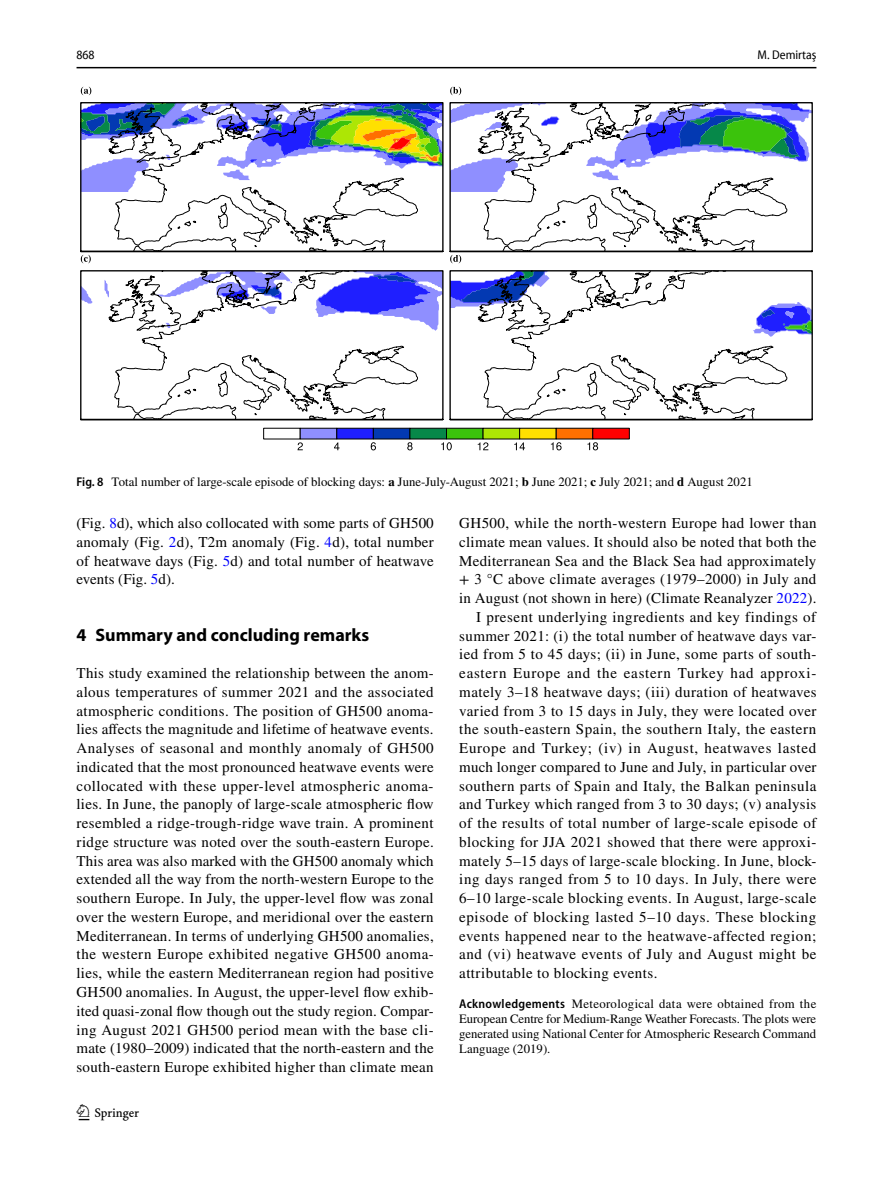
<style>
.page{position:relative;width:893px;height:1187px;background:#fff}
.page>*{position:absolute;margin:0;border:0;box-sizing:border-box;transform-origin:0 0}
.t1{font:22.5px "Springnew Regular 2";color:#000}
.t2{font:700 18px "Myriad Pro";color:#000}
.t3{font:15px/18.8px "STIX";letter-spacing:.03em;color:#000;text-align:justify}
.t4{font:15px "STIX";letter-spacing:.05em;color:#000}
.t5{font:12.75px/15px "STIX";color:#000;text-align:justify}
.t6{font:semi-condensed 12.75px "Myriad Pro Unic";color:#000}
.t7{font:12.75px "Myriad Pro Unic Semi Condensed 2";color:#000}
.s1{font-family:"Myriad Pro";font-weight:600;font-stretch:semi-condensed}
.s2{font-weight:700}
.s3{color:#00f}
</style>
<div class="page">
<hr style="left:77px;top:67px;width:739px;height:1px;background:#000">
<svg style="left:81px;top:87px;width:10px;height:8px"></svg>
<svg style="left:80px;top:102px;width:364px;height:151px"></svg>
<svg style="left:450px;top:87px;width:11px;height:8px"></svg>
<svg style="left:449px;top:102px;width:364px;height:151px"></svg>
<svg style="left:81px;top:255px;width:10px;height:8px"></svg>
<svg style="left:80px;top:270px;width:364px;height:151px"></svg>
<svg style="left:450px;top:255px;width:11px;height:8px"></svg>
<svg style="left:449px;top:270px;width:364px;height:151px"></svg>
<div style="left:300px;top:428px;width:37px;height:11px;background:#8f8fff"></div>
<div style="left:336px;top:428px;width:38px;height:11px;background:#1f1fff"></div>
<div style="left:373px;top:428px;width:37px;height:11px;background:#0339b2;border:1px solid #000"></div>
<div style="left:410px;top:428px;width:37px;height:11px;background:#068849;border:1px solid #000"></div>
<div style="left:446px;top:428px;width:37px;height:11px;background:#3bc30c;border:1px solid #000"></div>
<div style="left:483px;top:428px;width:37px;height:11px;background:#ade605"></div>
<div style="left:519px;top:428px;width:37px;height:11px;background:#ffe000"></div>
<div style="left:556px;top:428px;width:37px;height:11px;background:#ff7000"></div>
<div style="left:592px;top:428px;width:38px;height:11px;background:#f00"></div>
<svg style="left:298px;top:442px;width:5px;height:8px"></svg>
<svg style="left:334px;top:442px;width:5px;height:8px"></svg>
<svg style="left:371px;top:442px;width:5px;height:8px"></svg>
<svg style="left:407px;top:442px;width:6px;height:8px"></svg>
<svg style="left:441px;top:442px;width:11px;height:8px"></svg>
<svg style="left:478px;top:442px;width:10px;height:8px"></svg>
<svg style="left:514px;top:442px;width:11px;height:8px"></svg>
<svg style="left:551px;top:442px;width:11px;height:8px"></svg>
<svg style="left:587px;top:442px;width:11px;height:8px"></svg>
<p class="t7" style="left:77px;top:50px;width:20px">868</p>
<p class="t6" style="left:758px;top:50px;width:60px">M. Demirtaş</p>
<p class="t5" style="left:77px;top:474px;width:678px"><span class="s1">Fig. 8</span> Total number of large-scale episode of blocking days: <span class="s2">a</span> June-July-August 2021; <span class="s2">b</span> June 2021; <span class="s2">c</span> July 2021; and <span class="s2">d</span> August 2021</p>
<p class="t3" style="left:77px;top:514px;width:359px">(Fig. <span class="s3">8</span>d), which also collocated with some parts of GH500 anomaly (Fig. <span class="s3">2</span>d), T2m anomaly (Fig. <span class="s3">4</span>d), total number of heatwave days (Fig. <span class="s3">5</span>d) and total number of heatwave events (Fig. <span class="s3">5</span>d).</p>
<p class="t2" style="left:77px;top:622px;width:294px">4 Summary and concluding remarks</p>
<p class="t3" style="left:77px;top:664px;width:359px">This study examined the relationship between the anom&shy;alous temperatures of summer 2021 and the associated atmospheric conditions. The position of GH500 anoma&shy;lies affects the magnitude and lifetime of heatwave events.<br>Analyses of seasonal and monthly anomaly of GH500 indicated that the most pronounced heatwave events were collocated with these upper-level atmospheric anoma&shy;lies. In June, the panoply of large-scale atmospheric flow resembled a ridge-trough-ridge wave train. A prominent ridge structure was noted over the south-eastern Europe.<br>This area was also marked with the GH500 anomaly which extended all the way from the north-western Europe to the southern Europe. In July, the upper-level flow was zonal over the western Europe, and meridional over the eastern Mediterranean. In terms of underlying GH500 anomalies, the western Europe exhibited negative GH500 anoma&shy;lies, while the eastern Mediterranean region had positive GH500 anomalies. In August, the upper-level flow exhib&shy;ited quasi-zonal flow though out the study region. Compar&shy;ing August 2021 GH500 period mean with the base cli&shy;mate (1980–2009) indicated that the north-eastern and the south-eastern Europe exhibited higher than climate mean</p>
<h1 class="t1" style="left:79px;top:1104px;width:62px">1 3</h1>
<p class="t3" style="left:459px;top:514px;width:359px">GH500, while the north-western Europe had lower than</p>
<p class="t3" style="left:459px;top:533px;width:359px">climate mean values. It should also be noted that both the</p>
<p class="t3" style="left:459px;top:552px;width:359px">Mediterranean Sea and the Black Sea had approximately</p>
<p class="t3" style="left:459px;top:571px;width:359px">+ 3 °C above climate averages (1979–2000) in July and</p>
<p class="t3" style="left:459px;top:589px;width:359px">in August (not shown in here) (Climate Reanalyzer <span class="s3">2022</span>).</p>
<p class="t3" style="left:476px;top:608px;width:342px">I present underlying ingredients and key findings of</p>
<p class="t3" style="left:459px;top:627px;width:359px">summer 2021: (i) the total number of heatwave days var-</p>
<p class="t3" style="left:459px;top:646px;width:359px">ied from 5 to 45 days; (ii) in June, some parts of south-</p>
<p class="t4" style="left:459px;top:662px;width:359px">eastern Europe and the eastern Turkey had approxi-</p>
<p class="t3" style="left:459px;top:683px;width:359px">mately 3–18 heatwave days; (iii) duration of heatwaves</p>
<p class="t3" style="left:459px;top:702px;width:359px">varied from 3 to 15 days in July, they were located over</p>
<p class="t3" style="left:459px;top:721px;width:359px">the south-eastern Spain, the southern Italy, the eastern</p>
<p class="t3" style="left:459px;top:739px;width:359px">Europe and Turkey; (iv) in August, heatwaves lasted</p>
<p class="t3" style="left:459px;top:758px;width:359px">much longer compared to June and July, in particular over</p>
<p class="t3" style="left:459px;top:777px;width:359px">southern parts of Spain and Italy, the Balkan peninsula</p>
<p class="t3" style="left:459px;top:796px;width:359px">and Turkey which ranged from 3 to 30 days; (v) analysis</p>
<p class="t3" style="left:459px;top:814px;width:359px">of the results of total number of large-scale episode of</p>
<p class="t3" style="left:459px;top:833px;width:359px">blocking for JJA 2021 showed that there were approxi-</p>
<p class="t3" style="left:459px;top:852px;width:359px">mately 5–15 days of large-scale blocking. In June, block-</p>
<p class="t3" style="left:459px;top:871px;width:359px">ing days ranged from 5 to 10 days. In July, there were</p>
<p class="t3" style="left:459px;top:889px;width:359px">6–10 large-scale blocking events. In August, large-scale</p>
<p class="t3" style="left:459px;top:908px;width:358px">episode of blocking lasted 5–10 days. These blocking</p>
<p class="t3" style="left:459px;top:927px;width:359px">events happened near to the heatwave-affected region;</p>
<p class="t3" style="left:459px;top:946px;width:359px">and (vi) heatwave events of July and August might be</p>
<p class="t3" style="left:459px;top:964px;width:200px">attributable to blocking events.</p>
<p class="t5" style="left:459px;top:997px;width:359px"><span class="s1">Acknowledgements</span> Meteorological data were obtained from the European Centre for Medium-Range Weather Forecasts. The plots were generated using National Center for Atmospheric Research Command Language (2019).</p>
</div>
